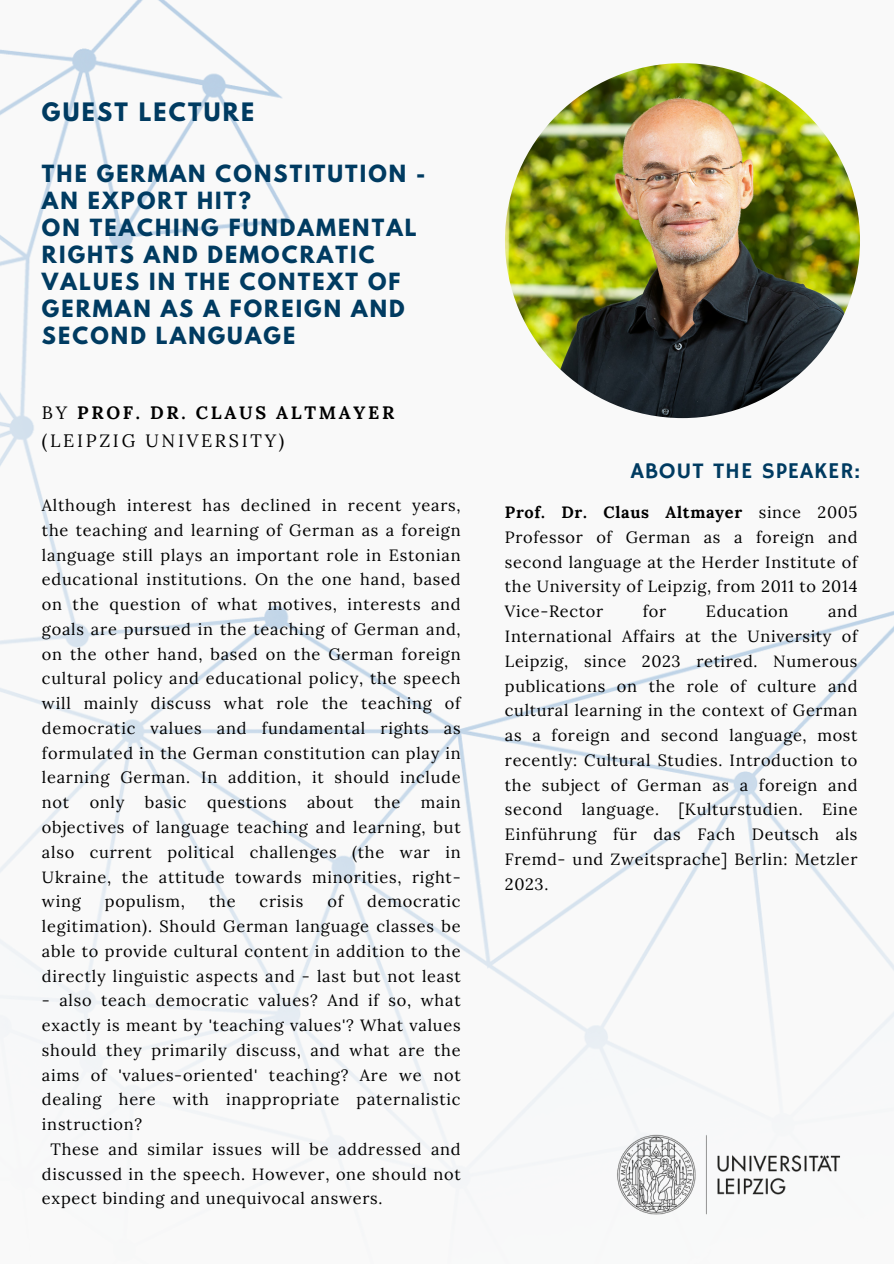
<style>
.page{position:relative;width:894px;height:1264px;background:#fff}
.page>*{position:absolute;margin:0;border:0;box-sizing:border-box;transform-origin:0 0}
.t1{font:22.5px "Hammersmith One";letter-spacing:.04em;color:#003b61}
.t2{font:700 22.5px "League Spartan";letter-spacing:.1em;color:#003b61}
.t3{font:700 21px/27px "League Spartan";letter-spacing:.1em;color:#003b61}
.t4{font:18px/28.2px "Lora";letter-spacing:.15em;color:#000}
.t5{font:16.35px/24.8px "Lora";letter-spacing:.045em;color:#000;text-align:justify}
.s1{font-weight:700}
</style>
<div class="page">
<img style="left:0;top:0;width:893px;height:1225px">
<img style="left:505px;top:63px;width:354px;height:355px;border-radius:50%">
<img style="left:585px;top:1113px;width:287px;height:112px">
<p class="t2" style="left:42px;top:101px;width:214px">GUEST LECTURE</p>
<p class="t3" style="left:42px;top:162px;width:385px">THE GERMAN CONSTITUTION -<br>AN EXPORT HIT?<br>ON TEACHING FUNDAMENTAL<br>RIGHTS AND DEMOCRATIC<br>VALUES IN THE CONTEXT OF<br>GERMAN AS A FOREIGN AND<br>SECOND LANGUAGE</p>
<h2 class="t4" style="left:42px;top:398px;width:354px">BY <span class="s1">PROF. DR. CLAUS ALTMAYER </span>(LEIPZIG UNIVERSITY)</h2>
<p class="t5" style="left:42px;top:492px;width:420px">Although interest has declined in recent years, the teaching and learning of German as a foreign language still plays an important role in Estonian educational institutions. On the one hand, based on the question of what motives, interests and goals are pursued in the teaching of German and, on the other hand, based on the German foreign cultural policy and educational policy, the speech will mainly discuss what role the teaching of democratic values and fundamental rights as formulated in the German constitution can play in learning German. In addition, it should include not only basic questions about the main objectives of language teaching and learning, but also current political challenges (the war in Ukraine, the attitude towards minorities, right&shy;wing</p>
<p class="t5" style="left:105px;top:888px;width:82px">populism,</p>
<p class="t5" style="left:209px;top:888px;width:28px">the</p>
<p class="t5" style="left:259px;top:888px;width:45px">crisis</p>
<p class="t5" style="left:327px;top:888px;width:17px">of</p>
<p class="t5" style="left:42px;top:888px;width:420px;text-indent:325px">democratic legitimation). Should German language classes be able to provide cultural content in addition to the directly linguistic aspects and - last but not least</p>
<p class="t5" style="left:42px;top:987px;width:420px">- also teach democratic values? And if so, what exactly is meant by 'teaching values'? What values should they primarily discuss, and what are the aims of 'values-oriented' teaching? Are we not dealing here with inappropriate paternalistic instruction?</p>
<p class="t5" style="left:42px;top:1136px;width:420px;text-indent:9px">These and similar issues will be addressed and discussed in the speech. However, one should not expect binding and unequivocal answers.</p>
<h1 class="t1" style="left:630px;top:458px;width:231px">ABOUT THE SPEAKER:</h1>
<p class="t5" style="left:505px;top:500px;width:354px"><span class="s1">Prof. Dr. Claus Altmayer</span> since 2005<br>Professor of German as a foreign and second language at the Herder Institute of the University of Leipzig, from 2011 to 2014<br>Vice-Rector</p>
<p class="t5" style="left:642px;top:599px;width:25px">for</p>
<p class="t5" style="left:705px;top:599px;width:84px">Education</p>
<p class="t5" style="left:505px;top:599px;width:354px;text-indent:323px">and International Affairs at the University of Leipzig, since 2023 retired. Numerous publications on the role of culture and cultural learning in the context of German as a foreign and second language, most recently: Cultural Studies. Introduction to the subject of German as a foreign and second language. [Kulturstudien. Eine Einführung für das Fach Deutsch als Fremd- und Zweitsprache] Berlin: Metzler 2023.</p>
</div>
